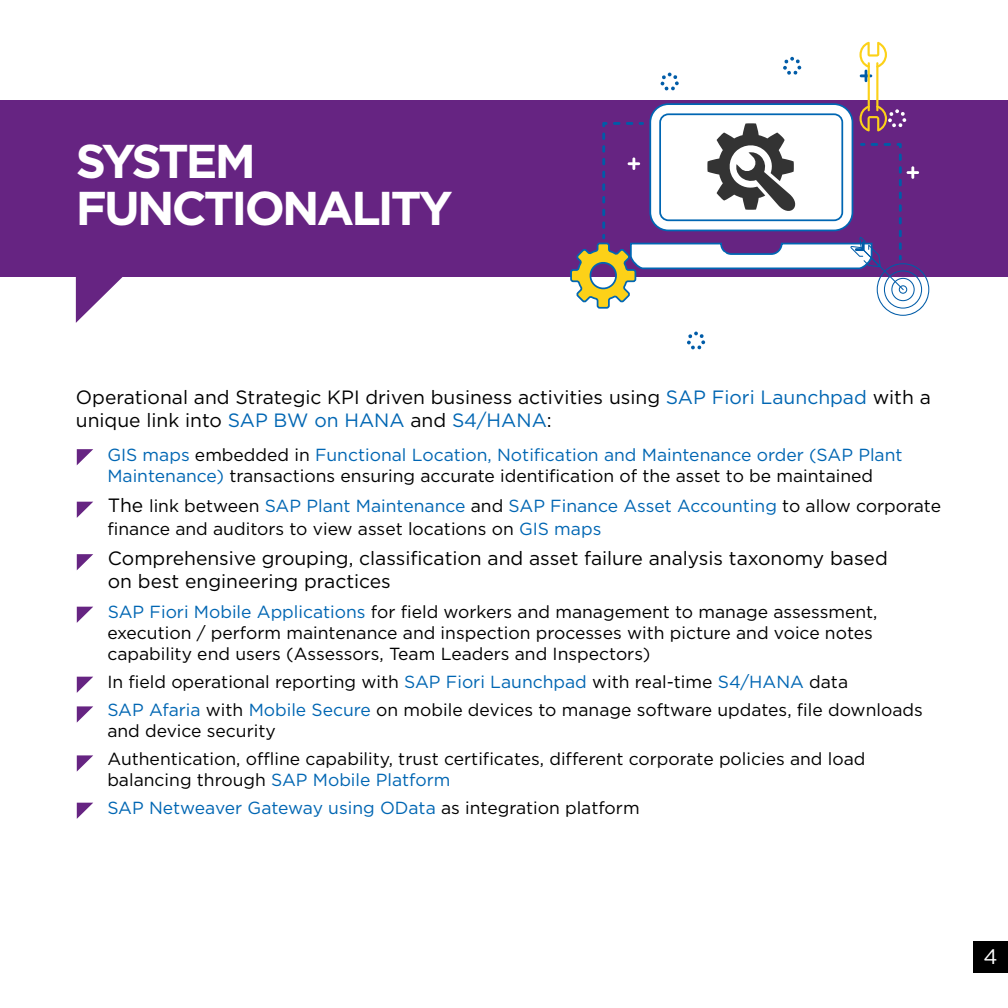
<style>
.page{position:relative;width:1008px;height:1008px;background:#fff}
.page>*{position:absolute;margin:0;border:0;box-sizing:border-box;transform-origin:0 0}
.t1{font:700 47.43px/47.2px "Gotham";letter-spacing:-.06em;color:#fff}
.t2{font:21px "Gotham";color:#fff}
.t3{font:19.25px/23.1px "Gotham";color:#000}
.t4{font:17.5px/21px "Gotham";color:#000}
.t5{font:17.5px/21px "Gotham";color:#0066b3;text-align:center}
.s1{color:#0066b3}
.s2{color:#020202}
.s3{color:#000}
.s4{font-size:19.25px}
</style>
<div class="page">
<div style="left:0;top:100px;width:1007px;height:176px;background:#662482"></div>
<svg style="left:76px;top:276px;width:58px;height:47px"></svg>
<svg style="left:687px;top:332px;width:18px;height:17px"></svg>
<svg style="left:77px;top:449px;width:16px;height:16px"></svg>
<svg style="left:77px;top:502px;width:16px;height:16px"></svg>
<svg style="left:77px;top:554px;width:16px;height:16px"></svg>
<svg style="left:77px;top:607px;width:16px;height:16px"></svg>
<svg style="left:77px;top:677px;width:16px;height:16px"></svg>
<svg style="left:77px;top:706px;width:16px;height:17px"></svg>
<svg style="left:77px;top:755px;width:16px;height:17px"></svg>
<svg style="left:77px;top:803px;width:16px;height:16px"></svg>
<div style="left:973px;top:942px;width:35px;height:31px;background:#000"></div>
<svg style="left:569px;top:42px;width:360px;height:274px"></svg>
<h1 class="t1" style="left:76px;top:137px;width:378px">SYSTEM<br>FUNCTIONALITY</h1>
<p class="t3" style="left:76px;top:385px;width:857px">Operational and Strategic KPI driven business activities using <span class="s1">SAP Fiori Launchpad</span> with a unique link into <span class="s1">SAP BW on HANA</span> <span class="s2">and</span> <span class="s1">S4/HANA</span>:</p>
<p class="t5" style="left:76px;top:444px;width:828px"><span class="s3">•</span> GIS maps <span class="s3">embedded in</span> Functional Location, Notification and Maintenance order (SAP Plant<br>Maintenance) <span class="s3">transactions ensuring accurate identification of the asset to be maintained</span></p>
<p class="t4" style="left:107px;top:494px;width:835px;line-height:23.1px;text-indent:-31px"><span class="s4">• The</span> link between <span class="s1">SAP Plant Maintenance</span> and <span class="s1">SAP Finance Asset Accounting</span> to allow corporate finance and auditors to view asset locations on <span class="s1">GIS maps</span></p>
<p class="t3" style="left:108px;top:546px;width:781px;text-indent:-32px">• Comprehensive grouping, classification and asset failure analysis taxonomy based on best engineering practices</p>
<p class="t4" style="left:107px;top:601px;width:772px;text-indent:-31px"><span class="s4">•</span> <span class="s1">SAP Fiori Mobile Applications</span> for field workers and management to manage assessment, execution / perform maintenance and inspection processes with picture and voice notes capability end users (Assessors, Team Leaders and Inspectors)</p>
<p class="t4" style="left:76px;top:671px;width:774px">• In field operational reporting with <span class="s1">SAP Fiori Launchpad</span> with real-time <span class="s1">S4/HANA</span> data</p>
<p class="t4" style="left:107px;top:699px;width:817px;text-indent:-32px">• <span class="s1">SAP Afaria</span> with <span class="s1">Mobile Secure</span> on mobile devices to manage software updates, file downloads and device security</p>
<p class="t4" style="left:107px;top:748px;width:760px;text-indent:-32px">• Authentication, offline capability, trust certificates, different corporate policies and load balancing through <span class="s1">SAP Mobile Platform</span></p>
<p class="t5" style="left:76px;top:797px;width:565px"><span class="s3">•</span> SAP Netweaver Gateway using OData <span class="s3">as integration platform</span></p>
<p class="t2" style="left:983px;top:944px;width:16px">4</p>
</div>
